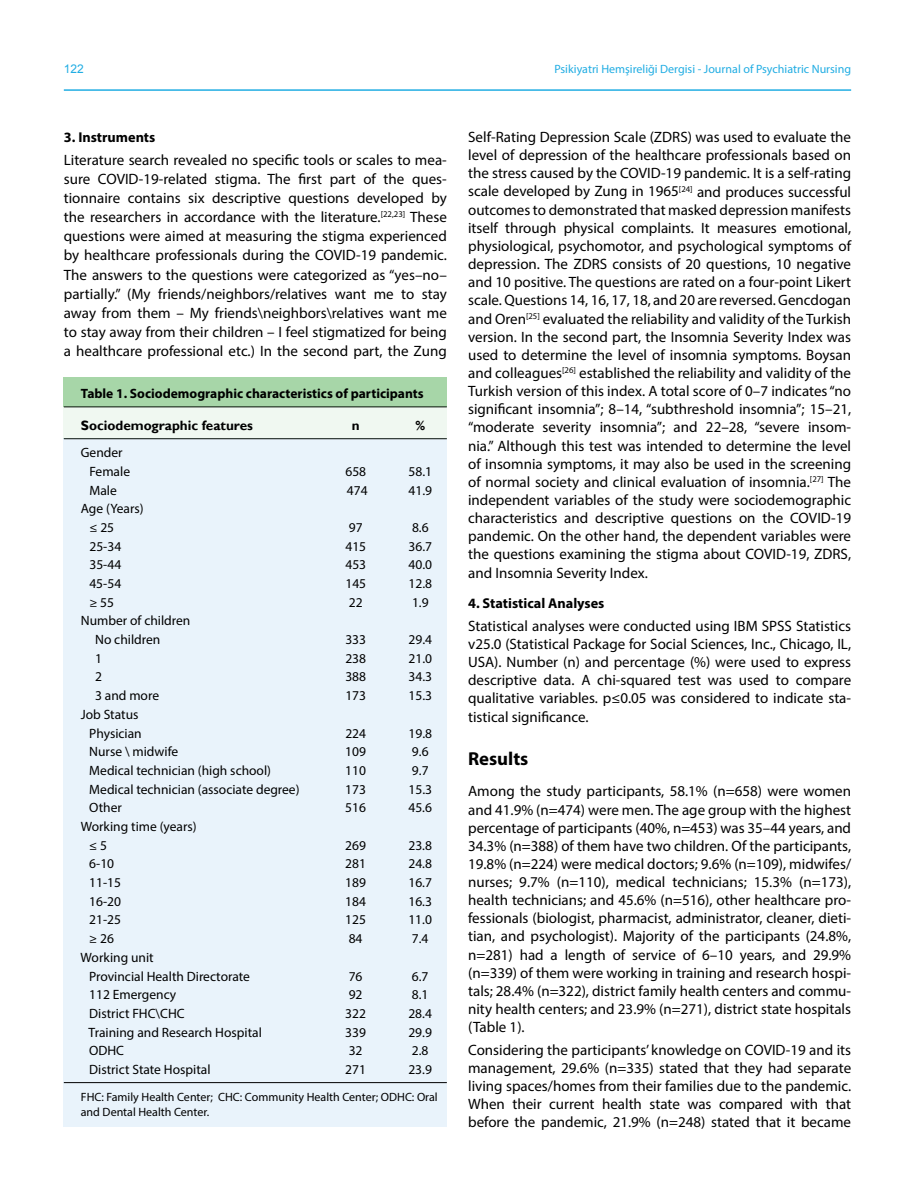
<style>
.page{position:relative;width:915px;height:1191px;background:#fff}
.page>*{position:absolute;margin:0;border:0;box-sizing:border-box;transform-origin:0 0}
.t1{font:700 18.75px "Myriad Pro";color:#000}
.t2{font:15px/18.1px "Myriad Pro";color:#000;text-align:justify}
.t3{font:700 14.25px "Myriad Pro";color:#000}
.t4{font:13.5px/18.8px "Myriad Pro";color:#000}
.t5{font:700 13.5px "Myriad Pro";color:#000}
.t6{font:700 13.5px "Gill Sans";color:#000}
.t7{font:12px/14.4px "Myriad Pro";color:#000}
.t8{font:12px "Myriad Pro";color:#21ade3}
.t9{font:12px "Arial";color:#21ade3}
</style>
<div class="page">
<hr style="left:64px;top:89px;width:786px;height:2px;background:#21ade3">
<div style="left:64px;top:377px;width:382px;height:30px;background:#a7d6a8"></div>
<div style="left:64px;top:439px;width:382px;height:688px;background:#e9f3fb"></div>
<hr style="left:64px;top:406px;width:382px;height:1px;background:#000">
<hr style="left:64px;top:1082px;width:382px;height:1px;background:#000">
<div style="left:64px;top:407px;width:382px;height:32px;background:#f0f8f1"></div>
<p class="t9" style="left:64px;top:60px;width:22px">122</p>
<p class="t8" style="left:554px;top:61px;width:298px">Psikiyatri Hemşireliği Dergisi - Journal of Psychiatric Nursing</p>
<p class="t3" style="left:64px;top:127px;width:93px">3. Instruments</p>
<p class="t2" style="left:64px;top:150px;width:384px;line-height:19px">Literature search revealed no specific tools or scales to mea&shy;sure COVID-19-related stigma. The first part of the ques&shy;tionnaire contains six descriptive questions developed by the researchers in accordance with the literature.<sup>[22,23]</sup> These questions were aimed at measuring the stigma experienced by healthcare professionals during the COVID-19 pandemic.<br>The answers to the questions were categorized as “yes–no– partially.” (My friends/neighbors/relatives want me to stay away from them – My friends\neighbors\relatives want me to stay away from their children – I feel stigmatized for being a healthcare professional etc.) In the second part, the Zung</p>
<p class="t5" style="left:81px;top:384px;width:344px">Table 1. Sociodemographic characteristics of participants</p>
<p class="t6" style="left:81px;top:417px;width:173px">Sociodemographic features</p>
<p class="t6" style="left:352px;top:417px;width:9px">n</p>
<p class="t6" style="left:415px;top:417px;width:11px">%</p>
<p class="t4" style="left:89px;top:443px;width:42px;text-indent:-9px">Gender<br>Female</p>
<p class="t4" style="left:345px;top:462px;width:22px">658</p>
<p class="t4" style="left:408px;top:462px;width:25px">58.1</p>
<p class="t4" style="left:89px;top:480px;width:29px">Male</p>
<p class="t4" style="left:347px;top:480px;width:22px">474</p>
<p class="t4" style="left:408px;top:480px;width:25px">41.9</p>
<p class="t4" style="left:89px;top:499px;width:56px;text-indent:-9px">Age (Years) ≤ 25</p>
<p class="t4" style="left:349px;top:518px;width:15px">97</p>
<p class="t4" style="left:412px;top:518px;width:18px">8.6</p>
<p class="t4" style="left:89px;top:536px;width:33px">25-34</p>
<p class="t4" style="left:345px;top:536px;width:22px">415</p>
<p class="t4" style="left:408px;top:536px;width:25px">36.7</p>
<p class="t4" style="left:89px;top:555px;width:33px">35-44</p>
<p class="t4" style="left:345px;top:555px;width:22px">453</p>
<p class="t4" style="left:408px;top:555px;width:25px">40.0</p>
<p class="t4" style="left:89px;top:574px;width:33px">45-54</p>
<p class="t4" style="left:345px;top:574px;width:22px">145</p>
<p class="t4" style="left:408px;top:574px;width:25px">12.8</p>
<p class="t4" style="left:89px;top:592px;width:26px">≥ 55</p>
<p class="t4" style="left:349px;top:592px;width:15px">22</p>
<p class="t4" style="left:412px;top:592px;width:18px">1.9</p>
<p class="t4" style="left:95px;top:611px;width:97px;text-indent:-14px">Number of children<br>No children</p>
<p class="t4" style="left:345px;top:630px;width:22px">333</p>
<p class="t4" style="left:408px;top:630px;width:25px">29.4</p>
<p class="t4" style="left:95px;top:648px;width:8px">1</p>
<p class="t4" style="left:345px;top:648px;width:22px">238</p>
<p class="t4" style="left:408px;top:648px;width:25px">21.0</p>
<p class="t4" style="left:95px;top:667px;width:8px">2</p>
<p class="t4" style="left:345px;top:667px;width:22px">388</p>
<p class="t4" style="left:408px;top:667px;width:25px">34.3</p>
<p class="t4" style="left:95px;top:686px;width:65px">3 and more</p>
<p class="t4" style="left:345px;top:686px;width:22px">173</p>
<p class="t4" style="left:408px;top:686px;width:25px">15.3</p>
<p class="t4" style="left:81px;top:704px;width:63px;text-align:right">Job Status<br>Physician</p>
<p class="t4" style="left:345px;top:723px;width:22px">224</p>
<p class="t4" style="left:408px;top:723px;width:25px">19.8</p>
<p class="t4" style="left:89px;top:742px;width:90px">Nurse \ midwife</p>
<p class="t4" style="left:345px;top:742px;width:22px">109</p>
<p class="t4" style="left:412px;top:742px;width:18px">9.6</p>
<p class="t4" style="left:89px;top:761px;width:183px">Medical technician (high school)</p>
<p class="t4" style="left:345px;top:761px;width:22px">110</p>
<p class="t4" style="left:412px;top:761px;width:18px">9.7</p>
<p class="t4" style="left:89px;top:779px;width:212px">Medical technician (associate degree)</p>
<p class="t4" style="left:345px;top:779px;width:22px">173</p>
<p class="t4" style="left:408px;top:779px;width:25px">15.3</p>
<p class="t4" style="left:89px;top:798px;width:34px">Other</p>
<p class="t4" style="left:345px;top:798px;width:22px">516</p>
<p class="t4" style="left:408px;top:798px;width:25px">45.6</p>
<p class="t4" style="left:89px;top:817px;width:109px;text-indent:-9px">Working time (years) ≤ 5</p>
<p class="t4" style="left:345px;top:835px;width:22px">269</p>
<p class="t4" style="left:408px;top:835px;width:25px">23.8</p>
<p class="t4" style="left:89px;top:854px;width:26px">6-10</p>
<p class="t4" style="left:345px;top:854px;width:22px">281</p>
<p class="t4" style="left:408px;top:854px;width:25px">24.8</p>
<p class="t4" style="left:89px;top:873px;width:33px">11-15</p>
<p class="t4" style="left:345px;top:873px;width:22px">189</p>
<p class="t4" style="left:408px;top:873px;width:25px">16.7</p>
<p class="t4" style="left:89px;top:891px;width:33px">16-20</p>
<p class="t4" style="left:345px;top:891px;width:22px">184</p>
<p class="t4" style="left:408px;top:891px;width:25px">16.3</p>
<p class="t4" style="left:89px;top:910px;width:33px">21-25</p>
<p class="t4" style="left:345px;top:910px;width:22px">125</p>
<p class="t4" style="left:408px;top:910px;width:25px">11.0</p>
<p class="t4" style="left:89px;top:929px;width:26px">≥ 26</p>
<p class="t4" style="left:348px;top:929px;width:15px">84</p>
<p class="t4" style="left:411px;top:929px;width:18px">7.4</p>
<p class="t4" style="left:89px;top:947px;width:162px;text-indent:-9px">Working unit<br>Provincial Health Directorate</p>
<p class="t4" style="left:348px;top:966px;width:15px">76</p>
<p class="t4" style="left:411px;top:966px;width:18px">6.7</p>
<p class="t4" style="left:89px;top:985px;width:89px">112 Emergency</p>
<p class="t4" style="left:348px;top:985px;width:15px">92</p>
<p class="t4" style="left:411px;top:985px;width:18px">8.1</p>
<p class="t4" style="left:89px;top:1003px;width:97px">District FHC\CHC</p>
<p class="t4" style="left:345px;top:1003px;width:22px">322</p>
<p class="t4" style="left:408px;top:1003px;width:25px">28.4</p>
<p class="t4" style="left:89px;top:1022px;width:175px">Training and Research Hospital</p>
<p class="t4" style="left:345px;top:1022px;width:22px">339</p>
<p class="t4" style="left:408px;top:1022px;width:25px">29.9</p>
<p class="t4" style="left:89px;top:1041px;width:36px">ODHC</p>
<p class="t4" style="left:348px;top:1041px;width:15px">32</p>
<p class="t4" style="left:411px;top:1041px;width:18px">2.8</p>
<p class="t4" style="left:89px;top:1059px;width:123px">District State Hospital</p>
<p class="t4" style="left:345px;top:1059px;width:22px">271</p>
<p class="t4" style="left:408px;top:1059px;width:25px">23.9</p>
<p class="t7" style="left:81px;top:1089px;width:358px">FHC: Family Health Center; CHC: Community Health Center; ODHC: Oral and Dental Health Center.</p>
<p class="t2" style="left:468px;top:128px;width:384px">Self-Rating Depression Scale (ZDRS) was used to evaluate the level of depression of the healthcare professionals based on the stress caused by the COVID-19 pandemic. It is a self-rating scale developed by Zung in 1965<sup>[24]</sup> and produces successful outcomes to demonstrated that masked depression manifests itself through physical complaints. It measures emotional, physiological, psychomotor, and psychological symptoms of depression. The ZDRS consists of 20 questions, 10 negative and 10 positive. The questions are rated on a four-point Likert scale. Questions 14, 16, 17, 18, and 20 are reversed. Gencdogan and Oren<sup>[25]</sup> evaluated the reliability and validity of the Turkish version. In the second part, the Insomnia Severity Index was used to determine the level of insomnia symptoms. Boysan and colleagues<sup>[26]</sup> established the reliability and validity of the Turkish version of this index. A total score of 0–7 indicates “no significant insomnia”; 8–14, “subthreshold insomnia”; 15–21, “moderate severity insomnia”; and 22–28, “severe insom&shy;nia.” Although this test was intended to determine the level of insomnia symptoms, it may also be used in the screening of normal society and clinical evaluation of insomnia.<sup>[27]</sup> The independent variables of the study were sociodemographic characteristics and descriptive questions on the COVID-19 pandemic. On the other hand, the dependent variables were the questions examining the stigma about COVID-19, ZDRS, and Insomnia Severity Index.</p>
<p class="t3" style="left:468px;top:594px;width:138px">4. Statistical Analyses</p>
<p class="t2" style="left:468px;top:616px;width:384px">Statistical analyses were conducted using IBM SPSS Statistics v25.0 (Statistical Package for Social Sciences, Inc., Chicago, IL, USA). Number (n) and percentage (%) were used to express descriptive data. A chi-squared test was used to compare qualitative variables. p≤0.05 was considered to indicate sta&shy;tistical significance.</p>
<p class="t1" style="left:468px;top:747px;width:62px">Results</p>
<p class="t2" style="left:468px;top:782px;width:384px">Among the study participants, 58.1% (n=658) were women and 41.9% (n=474) were men. The age group with the highest percentage of participants (40%, n=453) was 35–44 years, and 34.3% (n=388) of them have two children. Of the participants, 19.8% (n=224) were medical doctors; 9.6% (n=109), midwifes/ nurses; 9.7% (n=110), medical technicians; 15.3% (n=173), health technicians; and 45.6% (n=516), other healthcare pro&shy;fessionals (biologist, pharmacist, administrator, cleaner, dieti&shy;tian, and psychologist). Majority of the participants (24.8%, n=281) had a length of service of 6–10 years, and 29.9% (n=339) of them were working in training and research hospi&shy;tals; 28.4% (n=322), district family health centers and commu&shy;nity health centers; and 23.9% (n=271), district state hospitals (Table 1).</p>
<p class="t2" style="left:468px;top:1040px;width:384px">Considering the participants’ knowledge on COVID-19 and its management, 29.6% (n=335) stated that they had separate living spaces/homes from their families due to the pandemic.<br>When their current health state was compared with that before the pandemic, 21.9% (n=248) stated that it became</p>
</div>
